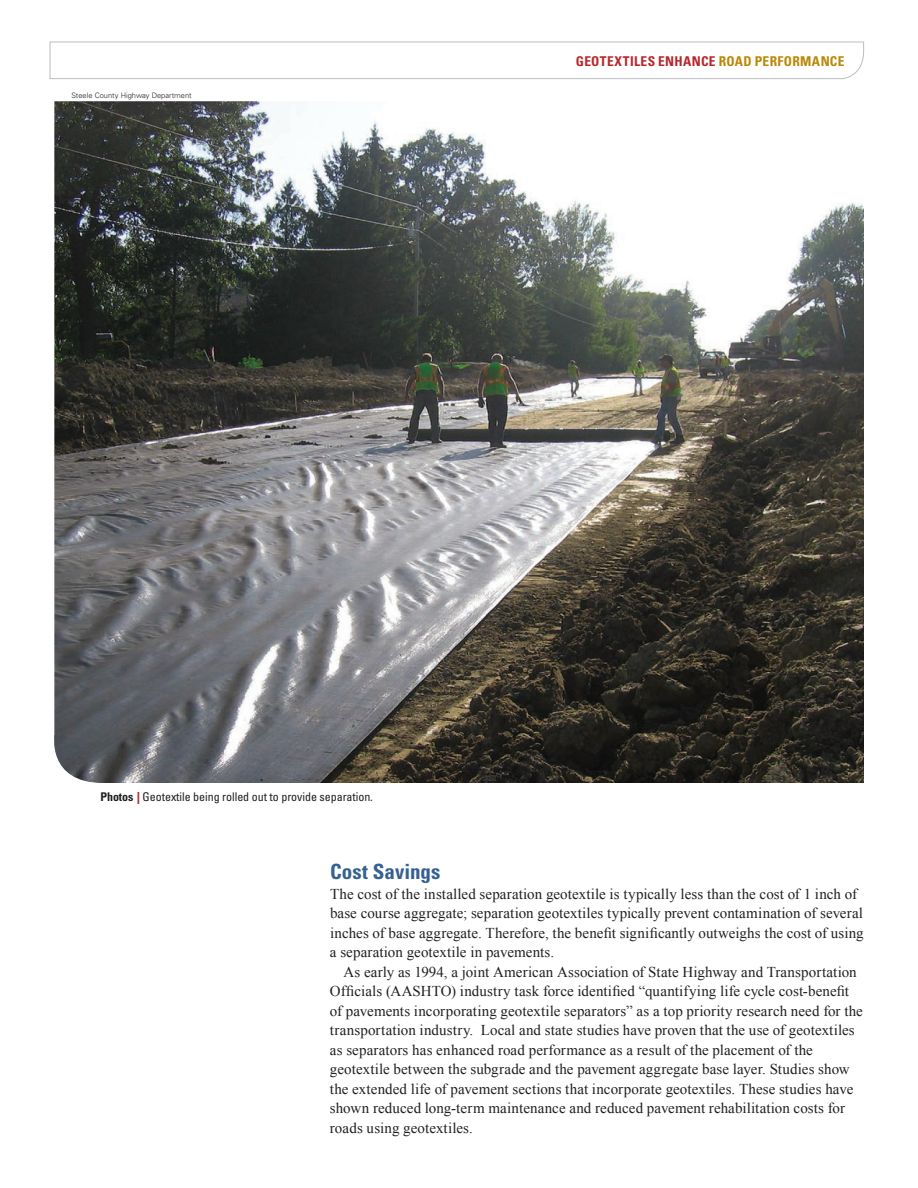
<style>
.page{position:relative;width:918px;height:1188px;background:#fff}
.page>*{position:absolute;margin:0;border:0;box-sizing:border-box;transform-origin:0 0}
.t1{font:700 condensed 21px "Univers LT Std";letter-spacing:.005em;color:#356190}
.t2{font:15px/19.5px "Times New Roman";letter-spacing:.005em;color:#231f20}
.t3{font:700 condensed 13.5px "Univers LT Std";letter-spacing:.025em;color:#b7282e}
.t4{font:condensed 12px "Univers LT Std";letter-spacing:-.005em;color:#231f20}
.t5{font:300 7.5px "Univers LT Std";color:#231f20}
.s1{color:#ba8808}
.s2{font-weight:700}
.s3{font-weight:700;font-stretch:normal;color:#b7282e}
</style>
<div class="page">
<svg style="left:49px;top:41px;width:815px;height:38px"></svg>
<img style="left:54px;top:101px;width:810px;height:682px">
<p class="t5" style="left:71px;top:93px;width:122px">Steele County Highway Department</p>
<p class="t3" style="left:576px;top:56px;width:270px">GEOTEXTILES ENHANCE <span class="s1">ROAD PERFORMANCE</span></p>
<p class="t4" style="left:100px;top:792px;width:274px"><span class="s2">Photos</span> <span class="s3">|</span> Geotextile being rolled out to provide separation.</p>
<h1 class="t1" style="left:330px;top:863px;width:112px">Cost Savings</h1>
<p class="t2" style="left:330px;top:884px;width:535px">The cost of the installed separation geotextile is typically less than the cost of 1 inch of base course aggregate; separation geotextiles typically prevent contamination of several inches of base aggregate. Therefore, the benefit significantly outweighs the cost of using a separation geotextile in pavements.</p>
<p class="t2" style="left:330px;top:962px;width:535px;text-indent:14px">As early as 1994, a joint American Association of State Highway and Transportation Officials (AASHTO) industry task force identified “quantifying life cycle cost-benefit of pavements incorporating geotextile separators” as a top priority research need for the transportation industry. Local and state studies have proven that the use of geotextiles as separators has enhanced road performance as a result of the placement of the geotextile between the subgrade and the pavement aggregate base layer. Studies show the extended life of pavement sections that incorporate geotextiles. These studies have shown reduced long-term maintenance and reduced pavement rehabilitation costs for roads using geotextiles.</p>
</div>
